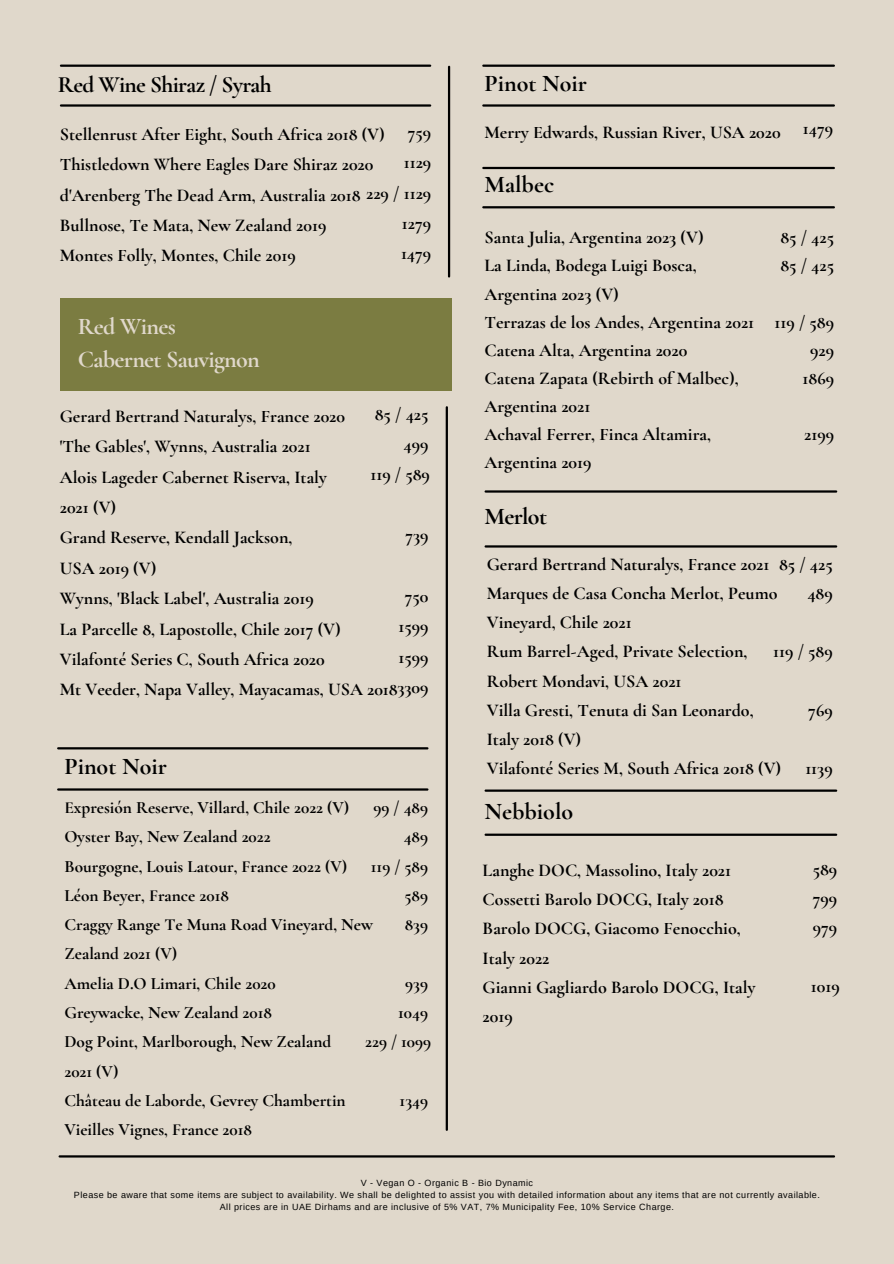
<style>
.page{position:relative;width:894px;height:1264px;background:#fff}
.page>*{position:absolute;margin:0;border:0;box-sizing:border-box;transform-origin:0 0}
.t1{font:700 24px "Cormorant Garamond";color:#000}
.t2{font:700 24px/32.7px "Cormorant Garamond";letter-spacing:-.03em;color:#e0d8cb}
.t3{font:700 23.4px "Cormorant Garamond";letter-spacing:-.03em;color:#000}
.t4{font:700 18px/30.3px "Cormorant Garamond";color:#000}
.t5{font:700 17.25px/29.2px "Cormorant Garamond";color:#000;text-align:right}
.t6{font:9px "Arimo";letter-spacing:.05em;color:#000}
</style>
<div class="page">
<div style="left:0;top:0;width:893px;height:1263px;background:#e0d8cb"></div>
<hr style="left:60px;top:1155px;width:773px;height:2px;background:#000">
<hr style="left:445px;top:407px;width:3px;height:722px;background:#000">
<hr style="left:448px;top:67px;width:2px;height:209px;background:#000">
<div style="left:60px;top:298px;width:391px;height:92px;background:#7b7c41"></div>
<hr style="left:483px;top:65px;width:350px;height:2px;background:#000">
<hr style="left:483px;top:104px;width:350px;height:3px;background:#000">
<hr style="left:483px;top:167px;width:350px;height:2px;background:#000">
<hr style="left:483px;top:206px;width:350px;height:2px;background:#000">
<hr style="left:485px;top:490px;width:350px;height:2px;background:#000">
<hr style="left:485px;top:545px;width:350px;height:2px;background:#000">
<hr style="left:485px;top:789px;width:350px;height:2px;background:#000">
<hr style="left:485px;top:833px;width:350px;height:2px;background:#000">
<hr style="left:61px;top:65px;width:369px;height:2px;background:#000">
<hr style="left:61px;top:104px;width:369px;height:3px;background:#000">
<hr style="left:58px;top:747px;width:369px;height:2px;background:#000">
<hr style="left:58px;top:788px;width:369px;height:2px;background:#000">
<h2 class="t3" style="left:58px;top:70px;width:215px">Red Wine Shiraz / Syrah</h2>
<h1 class="t4" style="left:60px;top:119px;width:326px">Stellenrust After Eight, South Africa 2018 (V)<br>Thistledown Where Eagles Dare Shiraz 2020 d'Arenberg The Dead Arm, Australia 2018<br>Bullnose, Te Mata, New Zealand 2019<br>Montes Folly, Montes, Chile 2019</h1>
<p class="t4" style="left:366px;top:117px;width:67px;text-align:right">759<br>1129<br>229 / 1129<br>1279<br>1479</p>
<h2 class="t2" style="left:78px;top:310px;width:184px">Red Wines<br>Cabernet Sauvignon</h2>
<h3 class="t4" style="left:370px;top:399px;width:61px;text-align:right">85 / 425<br>499<br>119 / 589</h3>
<h2 class="t4" style="left:60px;top:401px;width:339px">Gerard Bertrand Naturalys, France 2020<br>'The Gables', Wynns, Australia 2021<br>Alois Lageder Cabernet Riserva, Italy<br>2021 (V)<br>Grand Reserve, Kendall Jackson,<br>USA 2019 (V)<br>Wynns, 'Black Label', Australia 2019<br>La Parcelle 8, Lapostolle, Chile 2017 (V)<br>Vilafonté Series C, South Africa 2020<br>Mt Veeder, Napa Valley, Mayacamas, USA 2018</h2>
<p class="t4" style="left:405px;top:520px;width:25px">739</p>
<h1 class="t4" style="left:397px;top:581px;width:33px;text-align:center">750<br>1599<br>1599<br>3309</h1>
<p class="t1" style="left:64px;top:751px;width:104px">Pinot Noir</p>
<h1 class="t5" style="left:64px;top:793px;width:310px;text-align:left">Expresión Reserve, Villard, Chile 2022 (V)<br>Oyster Bay, New Zealand 2022<br>Bourgogne, Louis Latour, France 2022 (V)<br>Léon Beyer, France 2018<br>Craggy Range Te Muna Road Vineyard, New<br>Zealand 2021 (V)<br>Amelia D.O Limari, Chile 2020<br>Greywacke, New Zealand 2018<br>Dog Point, Marlborough, New Zealand<br>2021 (V)<br>Château de Laborde, Gevrey Chambertin<br>Vieilles Vignes, France 2018</h1>
<h2 class="t5" style="left:371px;top:793px;width:59px">99 / 489<br>489<br>119 / 589<br>589<br>839</h2>
<h2 class="t5" style="left:365px;top:968px;width:67px">939<br>1049<br>229 / 1099</h2>
<h3 class="t5" style="left:399px;top:1085px;width:30px">1349</h3>
<p class="t1" style="left:484px;top:69px;width:104px">Pinot Noir</p>
<h2 class="t4" style="left:484px;top:117px;width:298px">Merry Edwards, Russian River, USA 2020</h2>
<h3 class="t4" style="left:802px;top:114px;width:32px">1479</h3>
<p class="t1" style="left:484px;top:169px;width:71px">Malbec</p>
<p class="t4" style="left:484px;top:223px;width:271px;line-height:28.2px">Santa Julia, Argentina 2023 (V)<br>La Linda, Bodega Luigi Bosca,<br>Argentina 2023 (V)<br>Terrazas de los Andes, Argentina 2021<br>Catena Alta, Argentina 2020<br>Catena Zapata (Rebirth of Malbec),<br>Argentina 2021<br>Achaval Ferrer, Finca Altamira,<br>Argentina 2019</p>
<h1 class="t1" style="left:484px;top:502px;width:64px">Merlot</h1>
<h2 class="t4" style="left:780px;top:223px;width:55px;line-height:28.2px">85 / 425<br>85 / 425</h2>
<h2 class="t4" style="left:774px;top:308px;width:61px;line-height:28.2px;text-align:right">119 / 589<br>929<br>1869</h2>
<p class="t4" style="left:803px;top:419px;width:31px">2199</p>
<p class="t4" style="left:778px;top:549px;width:55px;line-height:29.2px;text-align:right">85 / 425<br>489</p>
<h1 class="t4" style="left:486px;top:549px;width:296px;line-height:29.2px">Gerard Bertrand Naturalys, France 2021<br>Marques de Casa Concha Merlot, Peumo<br>Vineyard, Chile 2021<br>Rum Barrel-Aged, Private Selection,<br>Robert Mondavi, USA 2021<br>Villa Gresti, Tenuta di San Leonardo,<br>Italy 2018 (V)<br>Vilafonté Series M, South Africa 2018 (V)</h1>
<h2 class="t4" style="left:772px;top:636px;width:61px">119 / 589</h2>
<h3 class="t4" style="left:808px;top:695px;width:26px">769</h3>
<p class="t4" style="left:805px;top:753px;width:29px">1139</p>
<h2 class="t1" style="left:484px;top:797px;width:90px">Nebbiolo</h2>
<h2 class="t4" style="left:482px;top:855px;width:274px;line-height:29.2px">Langhe DOC, Massolino, Italy 2021<br>Cossetti Barolo DOCG, Italy 2018<br>Barolo DOCG, Giacomo Fenocchio,<br>Italy 2022<br>Gianni Gagliardo Barolo DOCG, Italy<br>2019</h2>
<p class="t4" style="left:812px;top:854px;width:26px;line-height:29.2px;text-align:justify">589<br>799<br>979</p>
<h3 class="t4" style="left:810px;top:970px;width:30px">1019</h3>
<p class="t6" style="left:360px;top:1177px;width:174px">V - Vegan O - Organic B - Bio Dynamic</p>
<h1 class="t6" style="left:74px;top:1189px;width:747px">Please be aware that some items are subject to availability. We shall be delighted to assist you with detailed information about any items that are not currently available.</h1>
<h3 class="t6" style="left:220px;top:1201px;width:455px">All prices are in UAE Dirhams and are inclusive of 5% VAT, 7% Municipality Fee, 10% Service Charge.</h3>
</div>
